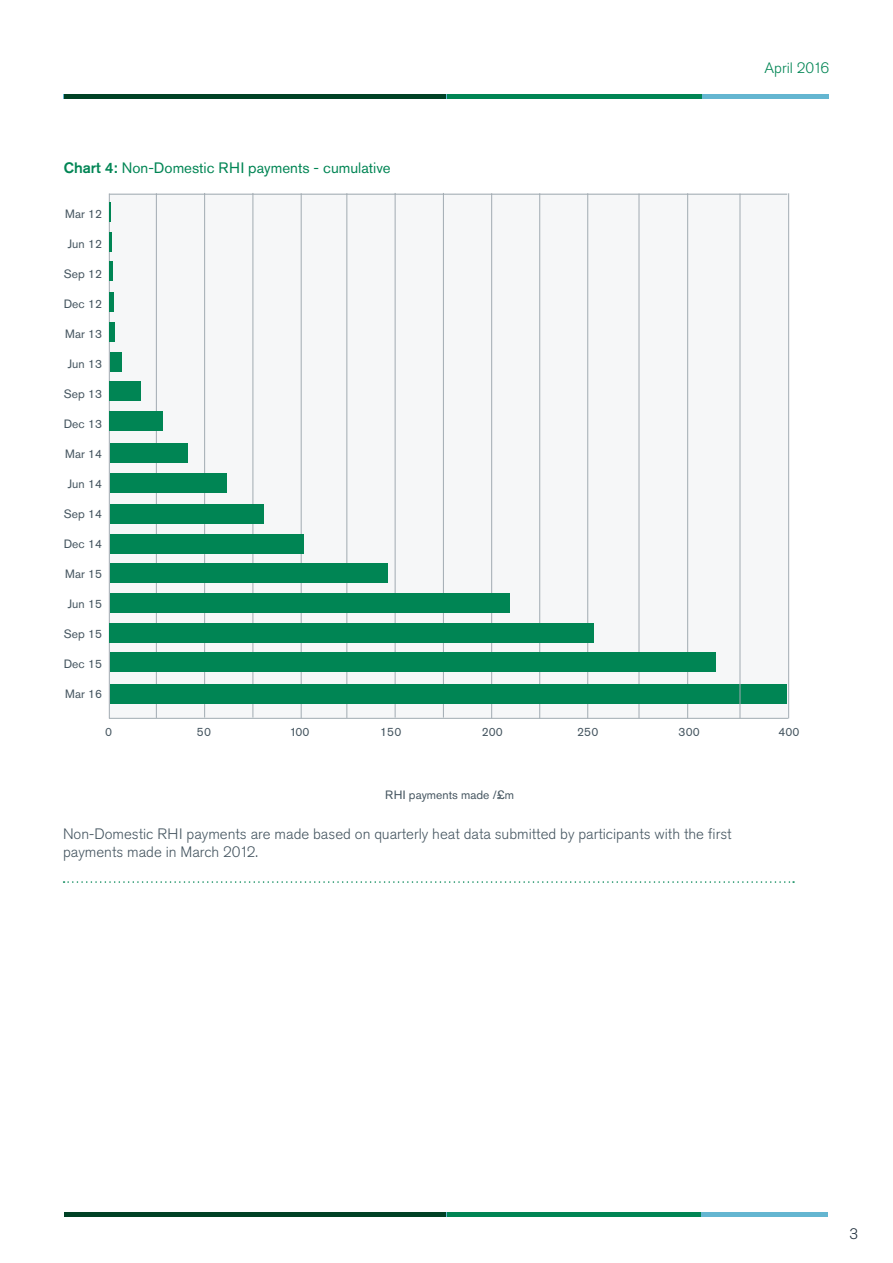
<style>
.page{position:relative;width:893px;height:1263px;background:#fff}
.page>*{position:absolute;margin:0;border:0;box-sizing:border-box;transform-origin:0 0}
.t1{font:300 15px/18px "Akzidenz Grotesk Pro";color:#455560}
.t2{font:15px "Akzidenz Grotesk Pro";color:#008554}
.t3{font:300 15px "Akzidenz Grotesk Pro";color:#008554}
.t4{font:300 15px "Akzidenz Grotesk Pro";color:#1c2b39}
.t5{font:12px "Akzidenz Grotesk Pro";color:#455560}
.s1{font-weight:500}
</style>
<div class="page">
<div style="left:64px;top:94px;width:765px;height:5px;background:#64b6d1"></div>
<div style="left:64px;top:94px;width:382px;height:5px;background:#004125"></div>
<div style="left:447px;top:94px;width:254px;height:5px;background:#008554"></div>
<hr style="left:64px;top:1212px;width:764px;height:4px;background:#64b6d1">
<hr style="left:64px;top:1212px;width:381px;height:4px;background:#004125">
<hr style="left:447px;top:1212px;width:254px;height:4px;background:#008554">
<div style="left:109px;top:194px;width:679px;height:524px;background:#f6f7f8"></div>
<svg style="left:64px;top:881px;width:730px;height:2px"></svg>
<hr style="left:301px;top:193px;width:1px;height:525px;background:#a1abb2">
<hr style="left:491px;top:193px;width:1px;height:525px;background:#a1abb2">
<hr style="left:587px;top:193px;width:1px;height:525px;background:#a1abb2">
<hr style="left:539px;top:193px;width:1px;height:525px;background:#a1abb2">
<hr style="left:156px;top:193px;width:1px;height:525px;background:#a1abb2">
<hr style="left:346px;top:193px;width:1px;height:525px;background:#a1abb2">
<hr style="left:109px;top:194px;width:1px;height:524px;background:#a1abb2">
<hr style="left:639px;top:194px;width:1px;height:524px;background:#a1abb2">
<hr style="left:204px;top:193px;width:1px;height:524px;background:#a1abb2">
<hr style="left:395px;top:193px;width:1px;height:524px;background:#a1abb2">
<hr style="left:252px;top:193px;width:1px;height:524px;background:#a1abb2">
<hr style="left:443px;top:193px;width:1px;height:524px;background:#a1abb2">
<hr style="left:109px;top:718px;width:679px;height:1px;background:#a1abb2">
<svg style="left:110px;top:202px;width:1px;height:19px"></svg>
<svg style="left:110px;top:232px;width:2px;height:19px"></svg>
<hr style="left:110px;top:262px;width:3px;height:19px;background:#008554">
<hr style="left:110px;top:293px;width:4px;height:19px;background:#008554">
<div style="left:110px;top:322px;width:5px;height:19px;background:#008554"></div>
<div style="left:110px;top:352px;width:11px;height:19px;background:#008554"></div>
<div style="left:110px;top:382px;width:31px;height:19px;background:#008554"></div>
<div style="left:110px;top:412px;width:53px;height:19px;background:#008554"></div>
<div style="left:110px;top:444px;width:78px;height:19px;background:#008554"></div>
<div style="left:110px;top:473px;width:116px;height:19px;background:#008554"></div>
<div style="left:110px;top:504px;width:154px;height:19px;background:#008554"></div>
<div style="left:110px;top:534px;width:194px;height:19px;background:#008554"></div>
<div style="left:110px;top:564px;width:277px;height:19px;background:#008554"></div>
<div style="left:110px;top:593px;width:399px;height:19px;background:#008554"></div>
<div style="left:110px;top:623px;width:484px;height:19px;background:#008554"></div>
<hr style="left:109px;top:194px;width:678px;height:1px;background:#a1abb2">
<hr style="left:687px;top:193px;width:1px;height:525px;background:#a1abb2">
<div style="left:110px;top:652px;width:605px;height:20px;background:#008554"></div>
<div style="left:110px;top:684px;width:676px;height:19px;background:#008554"></div>
<hr style="left:740px;top:194px;width:1px;height:524px;background:#a1abb2">
<hr style="left:788px;top:193px;width:1px;height:525px;background:#a1abb2">
<p class="t2" style="left:64px;top:158px;width:328px"><span class="s1">Chart 4:</span> Non-Domestic RHI payments - cumulative</p>
<p class="t5" style="left:65px;top:206px;width:38px">Mar 12</p>
<p class="t5" style="left:68px;top:236px;width:36px">Jun 12</p>
<p class="t5" style="left:64px;top:266px;width:40px">Sep 12</p>
<p class="t5" style="left:64px;top:296px;width:40px">Dec 12</p>
<p class="t5" style="left:65px;top:326px;width:38px">Mar 13</p>
<p class="t5" style="left:68px;top:356px;width:36px">Jun 13</p>
<p class="t5" style="left:64px;top:386px;width:40px">Sep 13</p>
<p class="t5" style="left:64px;top:416px;width:40px">Dec 13</p>
<p class="t5" style="left:65px;top:446px;width:38px">Mar 14</p>
<p class="t5" style="left:68px;top:476px;width:36px">Jun 14</p>
<p class="t5" style="left:64px;top:506px;width:40px">Sep 14</p>
<p class="t5" style="left:64px;top:536px;width:40px">Dec 14</p>
<p class="t5" style="left:65px;top:566px;width:38px">Mar 15</p>
<p class="t5" style="left:68px;top:596px;width:36px">Jun 15</p>
<p class="t5" style="left:64px;top:626px;width:40px">Sep 15</p>
<p class="t5" style="left:64px;top:656px;width:40px">Dec 15</p>
<p class="t5" style="left:65px;top:686px;width:38px">Mar 16</p>
<p class="t5" style="left:105px;top:724px;width:8px">0</p>
<p class="t5" style="left:197px;top:724px;width:16px">50</p>
<p class="t5" style="left:290px;top:724px;width:21px">100</p>
<p class="t5" style="left:380px;top:724px;width:23px">150</p>
<p class="t5" style="left:482px;top:724px;width:22px">200</p>
<p class="t5" style="left:577px;top:724px;width:23px">250</p>
<p class="t5" style="left:385px;top:787px;width:130px">RHI payments made /£m</p>
<p class="t3" style="left:765px;top:58px;width:66px">April 2016</p>
<p class="t5" style="left:678px;top:724px;width:23px">300</p>
<p class="t5" style="left:778px;top:724px;width:23px">400</p>
<p class="t1" style="left:63px;top:825px;width:670px">Non-Domestic RHI payments are made based on quarterly heat data submitted by participants with the first payments made in March 2012.</p>
<p class="t4" style="left:849px;top:1224px;width:10px">3</p>
</div>
